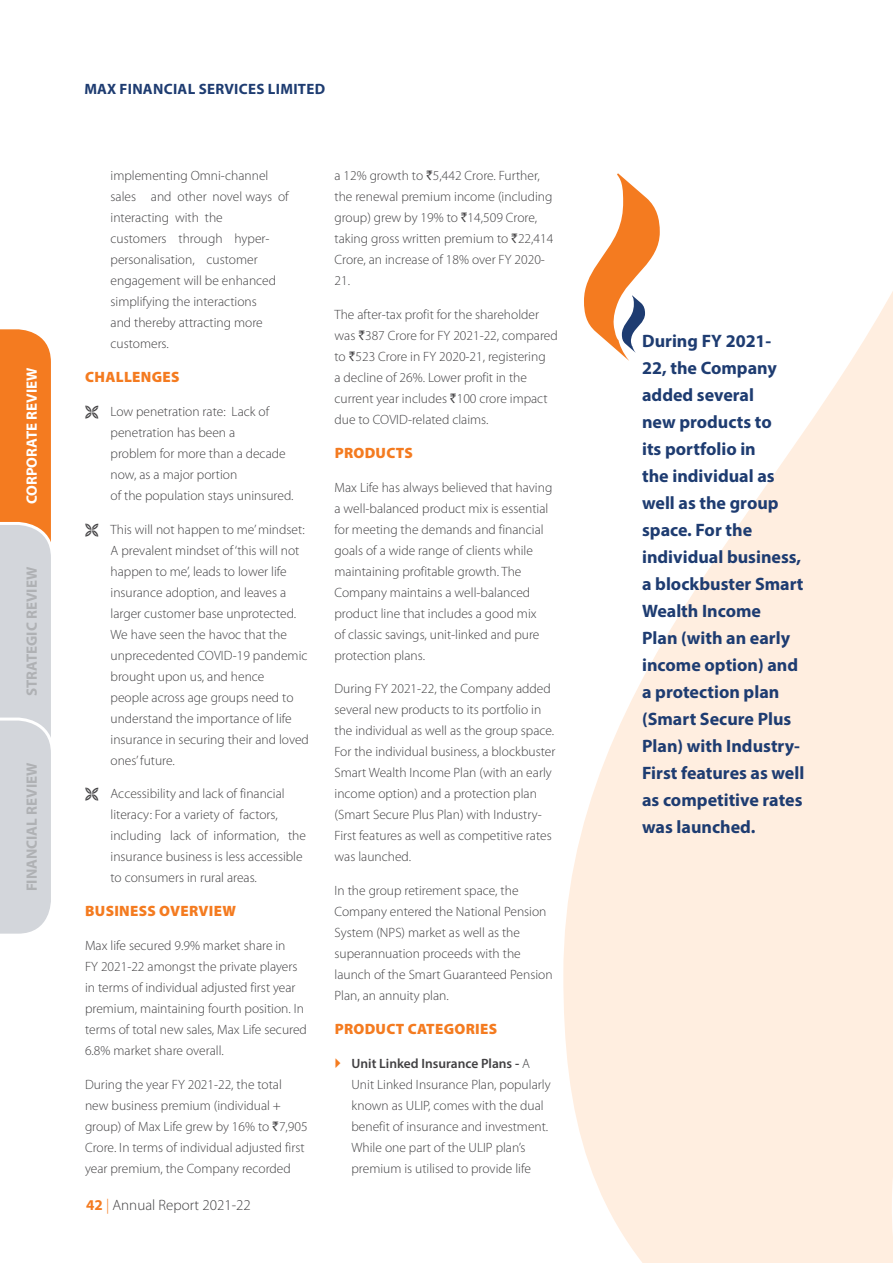
<style>
.page{position:relative;width:893px;height:1263px;background:#fff}
.page>*{position:absolute;margin:0;border:0;box-sizing:border-box;transform-origin:0 0}
.t1{font:700 18px/27px "Myriad Pro";color:#1e3c71}
.t2{font:900 15px "Myriad Pro";letter-spacing:.02em;color:#f47b20}
.t3{font:700 15px "Myriad Pro";color:#afb1b4}
.t4{font:700 15px "Myriad Pro";letter-spacing:.02em;color:#1e3c71}
.t5{font:300 15px "Myriad Pro";color:#414042}
.t6{font:700 15px "Myriad Pro";color:#fff}
.t7{font:300 13.5px/21px "Myriad Pro";color:#414042}
.s1{font-family:"Rupee";font-weight:400}
.s2{font-weight:700;color:#f47b20}
.s3{color:#f47b20}
.s4{font-weight:600}
</style>
<div class="page">
<svg style="left:563px;top:291px;width:330px;height:972px;fill:#ffeee0"></svg>
<svg style="left:584px;top:173px;width:76px;height:188px"></svg>
<svg style="left:0;top:329px;width:51px;height:605px;background:#debaa0"></svg>
<p class="t6" style="left:22px;top:504px;width:138px;rotate:-90deg">CORPORATE REVIEW</p>
<p class="t3" style="left:22px;top:696px;width:130px;rotate:-90deg">STRATEGIC REVIEW</p>
<p class="t3" style="left:22px;top:891px;width:130px;rotate:-90deg">FINANCIAL REVIEW</p>
<p class="t4" style="left:84px;top:79px;width:242px">Max Financial Services Limited</p>
<p class="t7" style="left:111px;top:165px;width:180px">implementing Omni-channel sales and other novel ways of interacting with the<br>customers through hyper&shy;personalisation, customer engagement will be enhanced simplifying the interactions<br>and thereby attracting more customers.</p>
<p class="t2" style="left:85px;top:368px;width:87px">CHALLENGES</p>
<p class="t7" style="left:111px;top:401px;width:184px">Low penetration rate: Lack of penetration has been a<br>problem for more than a decade now, as a major portion<br>of the population stays uninsured.</p>
<p class="t7" style="left:111px;top:519px;width:200px">This will not happen to me’ mindset:<br>A prevalent mindset of ‘this will not happen to me’, leads to lower life insurance adoption, and leaves a larger customer base unprotected.<br>We have seen the havoc that the unprecedented COVID-19 pandemic brought upon us, and hence<br>people across age groups need to understand the importance of life insurance in securing their and loved ones’ future.</p>
<p class="t7" style="left:111px;top:784px;width:197px">Accessibility and lack of financial literacy: For a variety of factors, including lack of information, the insurance business is less accessible to consumers in rural areas.</p>
<p class="t2" style="left:85px;top:902px;width:55px">BUSINESS</p>
<p class="t2" style="left:159px;top:902px;width:21px">OVERVIE</p>
<p class="t2" style="left:222px;top:902px;width:15px">W</p>
<p class="t7" style="left:85px;top:935px;width:223px">Max life secured 9.9% market share in<br>FY 2021-22 amongst the private players in terms of individual adjusted first year premium, maintaining fourth position. In terms of total new sales, Max Life secured 6.8% market share overall.</p>
<p class="t7" style="left:85px;top:1074px;width:224px">During the year FY 2021-22, the total new business premium (individual + group) of Max Life grew by 16% to <span class="s1">`</span>7,905<br>Crore. In terms of individual adjusted first year premium, the Company recorded</p>
<p class="t5" style="left:86px;top:1196px;width:166px"><span class="s2">42</span> <span class="s3">|</span> Annual Report 2021-22</p>
<p class="t7" style="left:334px;top:165px;width:220px">a 12% growth to <span class="s1">`</span>5,442 Crore. Further, the renewal premium income (including group) grew by 19% to <span class="s1">`</span>14,509 Crore, taking gross written premium to <span class="s1">`</span>22,414<br>Crore, an increase of 18% over FY 2020-<br>21.</p>
<p class="t7" style="left:334px;top:304px;width:225px">The after-tax profit for the shareholder was <span class="s1">`</span>387 Crore for FY 2021-22, compared to <span class="s1">`</span>523 Crore in FY 2020-21, registering<br>a decline of 26%. Lower profit in the current year includes <span class="s1">`</span>100 crore impact due to COVID-related claims.</p>
<p class="t2" style="left:335px;top:444px;width:62px">PRODUCTS</p>
<p class="t7" style="left:334px;top:477px;width:219px">Max Life has always believed that having a well-balanced product mix is essential for meeting the demands and financial goals of a wide range of clients while maintaining profitable growth. The Company maintains a well-balanced product line that includes a good mix<br>of classic savings, unit-linked and pure protection plans.</p>
<p class="t7" style="left:334px;top:678px;width:222px">During FY 2021-22, the Company added several new products to its portfolio in the individual as well as the group space.<br>For the individual business, a blockbuster Smart Wealth Income Plan (with an early income option) and a protection plan (Smart Secure Plus Plan) with Industry-First features as well as competitive rates was launched.</p>
<p class="t7" style="left:334px;top:880px;width:220px">In the group retirement space, the Company entered the National Pension System (NPS) market as well as the superannuation proceeds with the launch of the Smart Guaranteed Pension Plan, an annuity plan.</p>
<p class="t2" style="left:335px;top:1020px;width:140px">PRODUCT CATEGORIES</p>
<p class="t7" style="left:351px;top:1053px;width:201px"><span class="s4">Unit Linked Insurance Plans -</span> A Unit Linked Insurance Plan, popularly known as ULIP, comes with the dual benefit of insurance and investment.<br>While one part of the ULIP plan’s premium is utilised to provide life</p>
<p class="t1" style="left:642px;top:327px;width:164px">During FY 2021-<br>22, the Company added several<br>new products to<br>its portfolio in<br>the individual as well as the group space. For the individual business, a blockbuster Smart<br>Wealth Income<br>Plan (with an early income option) and a protection plan (Smart Secure Plus<br>Plan) with Industry-<br>First features as well as competitive rates was launched.</p>
</div>
